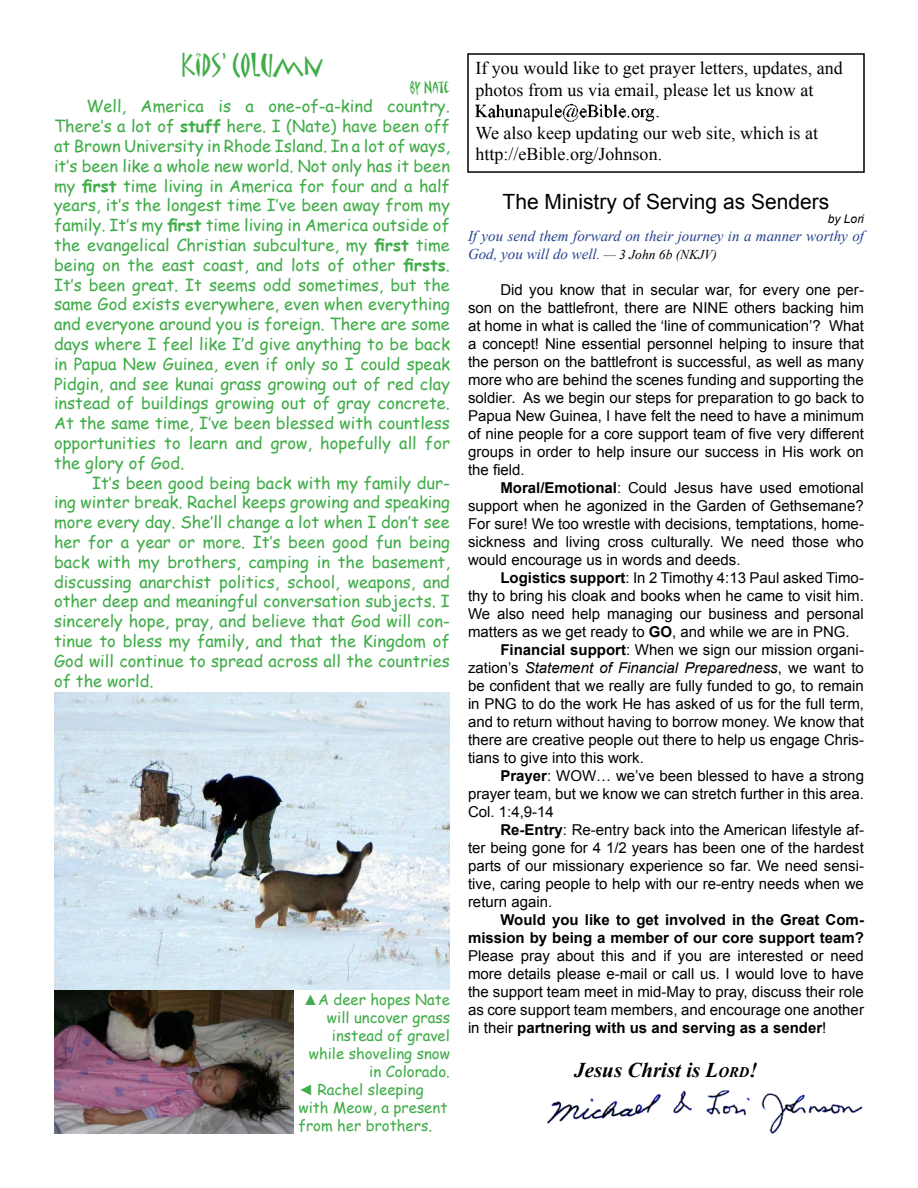
<style>
.page{position:relative;width:918px;height:1188px;background:#fff}
.page>*{position:absolute;margin:0;border:0;box-sizing:border-box;transform-origin:0 0}
.t1{font:27px "Matisse ITC";color:#41ad49}
.t2{font:21px "Arial";color:#000}
.t3{font:italic 700 21px "Times New Roman";color:#000}
.t4{font:18px "Times New Roman";color:#000}
.t5{font:16.5px/19.8px "Comic Sans MS";color:#41ad49;text-align:justify}
.t6{font:15px/18px "Arial";color:#000;text-align:justify}
.t7{font:15px "Comic Sans MS";color:#41ad49}
.t8{font:italic 15px/18px "Times New Roman";color:#24408f}
.t9{font:700 15px/18px "Arial";color:#000;text-align:right}
.t10{font:italic 15px "Arial";color:#000}
.t11{font:15px "Matisse ITC";letter-spacing:-.015em;color:#41ad49}
.t12{font:italic 12px "Arial";color:#000}
.s1{font-weight:700}
.s2{font-family:"Arial"}
.s3{font-size:13.5px;color:#000}
.s4{font-style:normal}
.s5{font-size:14.7px}
</style>
<div class="page">
<img style="left:547px;top:1087px;width:316px;height:47px">
<img style="left:54px;top:990px;width:240px;height:144px">
<img style="left:55px;top:692px;width:395px;height:297px">
<img style="left:475px;top:103px;width:180px;height:19px">
<h1 class="t1" style="left:181px;top:47px;width:143px">KIDS’ COLUMN</h1>
<p class="t11" style="left:410px;top:77px;width:42px">BY NATE</p>
<p class="t5" style="left:54px;top:96px;width:398px;text-indent:32px">Well, America is a one-of-a-kind country.<br>There’s a lot of <span class="s1">stuff</span> here. I (Nate) have been off at Brown University in Rhode Island. In a lot of ways, it’s been like a whole new world. Not only has it been my <span class="s1">first</span> time living in America for four and a half years, it’s the longest time I’ve been away from my family. It’s my <span class="s1">first</span> time living in America outside of the evangelical Christian subculture, my <span class="s1">first</span> time being on the east coast, and lots of other <span class="s1">firsts</span>.<br>It’s been great. It seems odd sometimes, but the same God exists everywhere, even when everything and everyone around you is foreign. There are some days where I feel like I’d give anything to be back in Papua New Guinea, even if only so I could speak Pidgin, and see kunai grass growing out of red clay instead of buildings growing out of gray concrete.<br>At the same time, I’ve been blessed with countless opportunities to learn and grow, hopefully all for the glory of God.</p>
<p class="t5" style="left:54px;top:472px;width:398px;text-indent:38px">It’s been good being back with my family dur&shy;ing winter break. Rachel keeps growing and speaking more every day. She’ll change a lot when I don’t see her for a year or more. It’s been good fun being back with my brothers, camping in the basement, discussing anarchist politics, school, weapons, and other deep and meaningful conversation subjects. I sincerely hope, pray, and believe that God will con&shy;tinue to bless my family, and that the Kingdom of God will continue to spread across all the countries of the world.</p>
<p class="t7" style="left:303px;top:988px;width:148px"><span class="s2">▲</span>A deer hopes Nate</p>
<p class="t7" style="left:327px;top:1006px;width:125px">will uncover grass</p>
<p class="t7" style="left:332px;top:1024px;width:120px">instead of gravel</p>
<p class="t7" style="left:309px;top:1042px;width:143px">while shoveling snow</p>
<p class="t7" style="left:369px;top:1060px;width:82px">in Colorado.</p>
<p class="t7" style="left:298px;top:1078px;width:127px"><span class="s2">◄</span> Rachel sleeping</p>
<p class="t7" style="left:298px;top:1096px;width:150px">with Meow, a present</p>
<p class="t7" style="left:298px;top:1114px;width:135px">from her brothers.</p>
<p class="t4" style="left:476px;top:56px;width:369px">If you would like to get prayer letters, updates, and</p>
<p class="t4" style="left:476px;top:77px;width:339px">photos from us via email, please let us know at</p>
<p class="t4" style="left:656px;top:99px;width:6px">.</p>
<p class="t4" style="left:476px;top:121px;width:344px">We also keep updating our web site, which is at</p>
<p class="t4" style="left:476px;top:142px;width:188px">http://eBible.org/Johnson.</p>
<h2 class="t2" style="left:503px;top:188px;width:328px">The Ministry of Serving as Senders</h2>
<p class="t12" style="left:828px;top:211px;width:38px">by Lori</p>
<p class="t8" style="left:468px;top:227px;width:398px">If you send them forward on their journey in a manner worthy of<br>God, you will do well. <span class="s3">— 3 John 6b (NKJV)</span></p>
<p class="t6" style="left:468px;top:281px;width:398px;text-indent:32px">Did you know that in secular war, for every one per&shy;son on the battlefront, there are NINE others backing him at home in what is called the ‘line of communication’? What a concept! Nine essential personnel helping to insure that the person on the battlefront is successful, as well as many more who are behind the scenes funding and supporting the soldier. As we begin our steps for preparation to go back to Papua New Guinea, I have felt the need to have a minimum of nine people for a core support team of five very different groups in order to help insure our success in His work on the field.</p>
<p class="t6" style="left:468px;top:479px;width:397px;text-indent:32px"><span class="s1">Moral/Emotional</span>: Could Jesus have used emotional support when he agonized in the Garden of Gethsemane?<br>For sure! We too wrestle with decisions, temptations, home&shy;sickness and living cross culturally. We need those who would encourage us in words and deeds.</p>
<p class="t6" style="left:500px;top:569px;width:365px"><span class="s1">Logistics support</span>: In 2 Timothy 4:13 Paul asked Timo-</p>
<p class="t6" style="left:468px;top:587px;width:397px">thy to bring his cloak and books when he came to visit him.</p>
<p class="t6" style="left:468px;top:605px;width:397px">We also need help managing our business and personal</p>
<p class="t6" style="left:468px;top:623px;width:383px">matters as we get ready to <span class="s1">GO</span>, and while we are in PNG.</p>
<p class="t6" style="left:500px;top:641px;width:365px"><span class="s1">Financial support</span>: When we sign our mission organi-</p>
<p class="t10" style="left:468px;top:658px;width:397px"><span class="s4">zation’s</span> Statement of Financial Preparedness<span class="s4">, we want to</span></p>
<p class="t6" style="left:468px;top:677px;width:397px">be confident that we really are fully funded to go, to remain</p>
<p class="t6" style="left:468px;top:695px;width:398px">in PNG to do the work He has asked of us for the full term,</p>
<p class="t6" style="left:468px;top:713px;width:397px">and to return without having to borrow money. We know that</p>
<p class="t6" style="left:468px;top:731px;width:397px">there are creative people out there to help us engage Chris-</p>
<p class="t6" style="left:468px;top:749px;width:177px">tians to give into this work.</p>
<p class="t6" style="left:500px;top:767px;width:365px"><span class="s1">Prayer</span>: WOW… we’ve been blessed to have a strong</p>
<p class="t6" style="left:468px;top:785px;width:397px">prayer team, but we know we can stretch further in this area.</p>
<p class="t6" style="left:468px;top:803px;width:87px">Col. 1:4,9-14</p>
<p class="t6" style="left:500px;top:821px;width:365px"><span class="s1">Re-Entry</span>: Re-entry back into the American lifestyle af-</p>
<p class="t6" style="left:468px;top:839px;width:397px">ter being gone for 4 1/2 years has been one of the hardest</p>
<p class="t6" style="left:468px;top:857px;width:397px">parts of our missionary experience so far. We need sensi-</p>
<p class="t6" style="left:468px;top:875px;width:397px">tive, caring people to help with our re-entry needs when we</p>
<p class="t6" style="left:468px;top:893px;width:86px">return again.</p>
<p class="t9" style="left:468px;top:912px;width:397px">Would you like to get involved in the Great Com&shy;mission by being a member of our core support team?</p>
<p class="t6" style="left:468px;top:947px;width:398px">Please pray about this and if you are interested or need more details please e-mail or call us. I would love to have the support team meet in mid-May to pray, discuss their role as core support team members, and encourage one another in their <span class="s1">partnering with us and serving as a sender</span>!</p>
<h2 class="t3" style="left:574px;top:1055px;width:185px">Jesus Christ is L<span class="s5">ord</span>!</h2>
</div>
